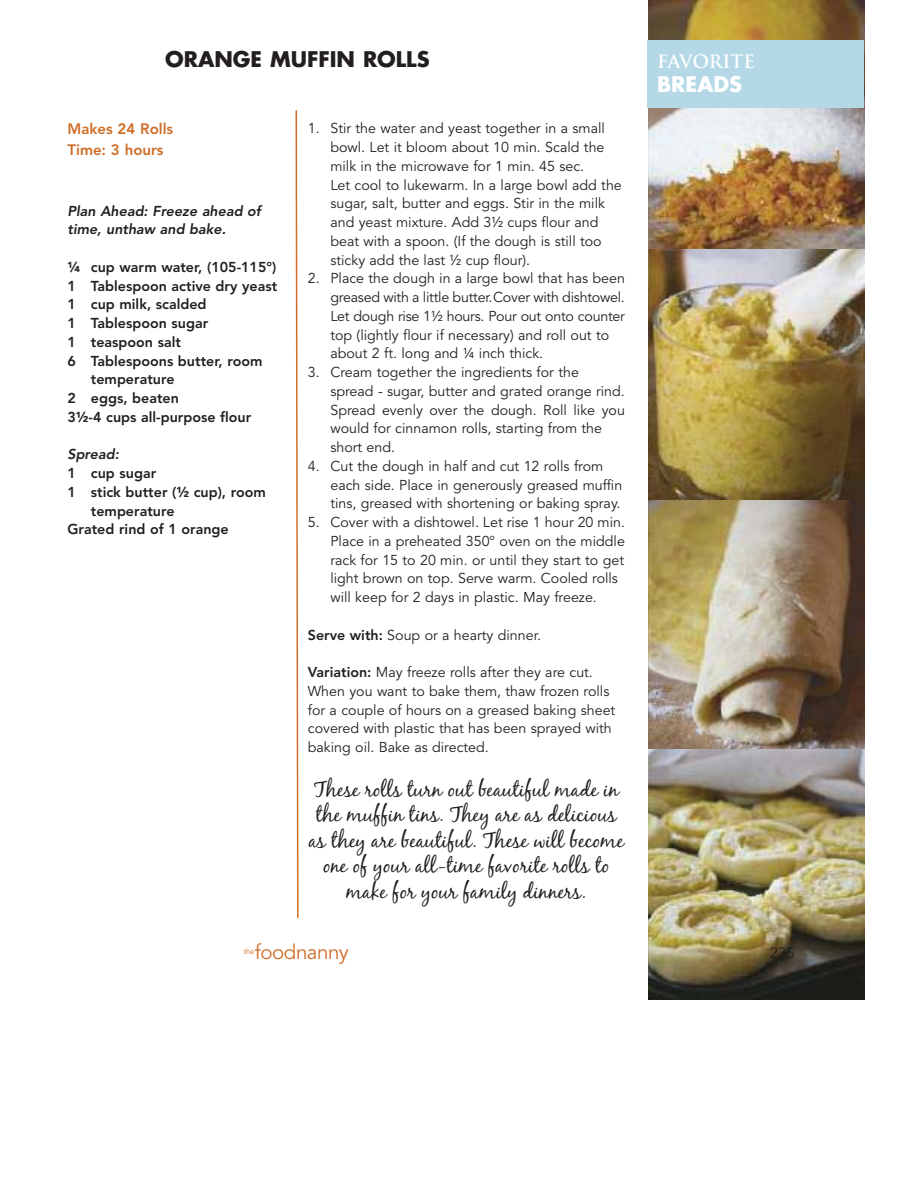
<style>
.page{position:relative;width:918px;height:1188px;background:#fff}
.page>*{position:absolute;margin:0;border:0;box-sizing:border-box;transform-origin:0 0}
.t1{font:21px/25.5px "Black Jack";color:#231f20;text-align:center}
.t2{font:700 21px "Futura";color:#231f20}
.t3{font:700 21px "Futura";color:#fff}
.t4{font:20.55px "Avenir";letter-spacing:-.025em;color:#cf6d28}
.t5{font:700 18px "Trajan";color:#fff}
.t6{font:800 15px/21px "Avenir";color:#cf6d28}
.t7{font:15px "Avenir";color:#231f20}
.t8{font:14.25px/18.8px "Avenir";color:#231f20}
.t9{font:800 14.25px "Avenir";color:#231f20}
.t10{font:italic 800 14.25px/18.8px "Avenir";color:#231f20}
.t11{font:7.5px "Avenir";color:#cf6d28}
.s1{font-weight:800}
</style>
<div class="page">
<img style="left:648px;top:500px;width:216px;height:249px">
<img style="left:648px;top:0;width:216px;height:250px">
<img style="left:648px;top:749px;width:216px;height:250px">
<div style="left:648px;top:40px;width:216px;height:68px;background:#b5d8e7"></div>
<img style="left:648px;top:250px;width:216px;height:250px">
<svg style="left:295px;top:110px;width:4px;height:809px"></svg>
<h1 class="t2" style="left:165px;top:49px;width:266px">ORANGE MUFFIN ROLLS</h1>
<p class="t6" style="left:68px;top:119px;width:107px">Makes 24 Rolls<br>Time: 3 hours</p>
<p class="t10" style="left:68px;top:202px;width:195px">Plan Ahead: Freeze ahead of time, unthaw and bake.</p>
<p class="t9" style="left:68px;top:261px;width:210px">¼ cup warm water, (105-115°)</p>
<p class="t9" style="left:68px;top:280px;width:211px">1 Tablespoon active dry yeast</p>
<p class="t9" style="left:68px;top:299px;width:141px">1 cup milk, scalded</p>
<p class="t9" style="left:68px;top:317px;width:142px">1 Tablespoon sugar</p>
<p class="t9" style="left:68px;top:336px;width:115px">1 teaspoon salt</p>
<p class="t9" style="left:68px;top:355px;width:197px">6 Tablespoons butter, room</p>
<p class="t9" style="left:91px;top:374px;width:85px">temperature</p>
<p class="t9" style="left:68px;top:392px;width:113px">2 eggs, beaten</p>
<p class="t9" style="left:68px;top:411px;width:185px">3½-4 cups all-purpose flour</p>
<p class="t10" style="left:68px;top:446px;width:53px">Spread:</p>
<p class="t9" style="left:68px;top:467px;width:90px">1 cup sugar</p>
<p class="t9" style="left:68px;top:486px;width:200px">1 stick butter (½ cup), room</p>
<p class="t9" style="left:91px;top:505px;width:85px">temperature</p>
<p class="t9" style="left:68px;top:524px;width:163px">Grated rind of 1 orange</p>
<p class="t8" style="left:330px;top:121px;width:293px;text-indent:-23px">1. Stir the water and yeast together in a small bowl. Let it bloom about 10 min. Scald the milk in the microwave for 1 min. 45 sec.<br>Let cool to lukewarm. In a large bowl add the sugar, salt, butter and eggs. Stir in the milk and yeast mixture. Add 3½ cups flour and beat with a spoon. (If the dough is still too sticky add the last ½ cup flour).</p>
<p class="t8" style="left:330px;top:271px;width:296px;text-indent:-23px">2. Place the dough in a large bowl that has been greased with a little butter.Cover with dishtowel.<br>Let dough rise 1½ hours. Pour out onto counter top (lightly flour if necessary) and roll out to about 2 ft. long and ¼ inch thick.</p>
<p class="t8" style="left:330px;top:364px;width:296px;text-indent:-23px">3. Cream together the ingredients for the spread - sugar, butter and grated orange rind.<br>Spread evenly over the dough. Roll like you would for cinnamon rolls, starting from the short end.</p>
<p class="t8" style="left:330px;top:458px;width:293px;text-indent:-23px">4. Cut the dough in half and cut 12 rolls from each side. Place in generously greased muffin tins, greased with shortening or baking spray.</p>
<p class="t8" style="left:330px;top:514px;width:296px;text-indent:-23px">5. Cover with a dishtowel. Let rise 1 hour 20 min.<br>Place in a preheated 350° oven on the middle rack for 15 to 20 min. or until they start to get light brown on top. Serve warm. Cooled rolls will keep for 2 days in plastic. May freeze.</p>
<p class="t8" style="left:308px;top:627px;width:235px"><span class="s1">Serve with:</span> Soup or a hearty dinner.</p>
<p class="t8" style="left:308px;top:664px;width:309px"><span class="s1">Variation:</span> May freeze rolls after they are cut.<br>When you want to bake them, thaw frozen rolls for a couple of hours on a greased baking sheet covered with plastic that has been sprayed with baking oil. Bake as directed.</p>
<h1 class="t1" style="left:309px;top:776px;width:317px">These rolls turn out beautiful made in the muffin tins. They are as delicious as they are beautiful. These will become one of your all-time favorite rolls to make for your family dinners.</h1>
<p class="t11" style="left:244px;top:949px;width:12px">the</p>
<h2 class="t4" style="left:255px;top:943px;width:95px">foodnanny</h2>
<p class="t5" style="left:657px;top:51px;width:99px">FAVORITE</p>
<h1 class="t3" style="left:657px;top:74px;width:87px">BREADS</h1>
<p class="t7" style="left:770px;top:947px;width:27px">235</p>
</div>
